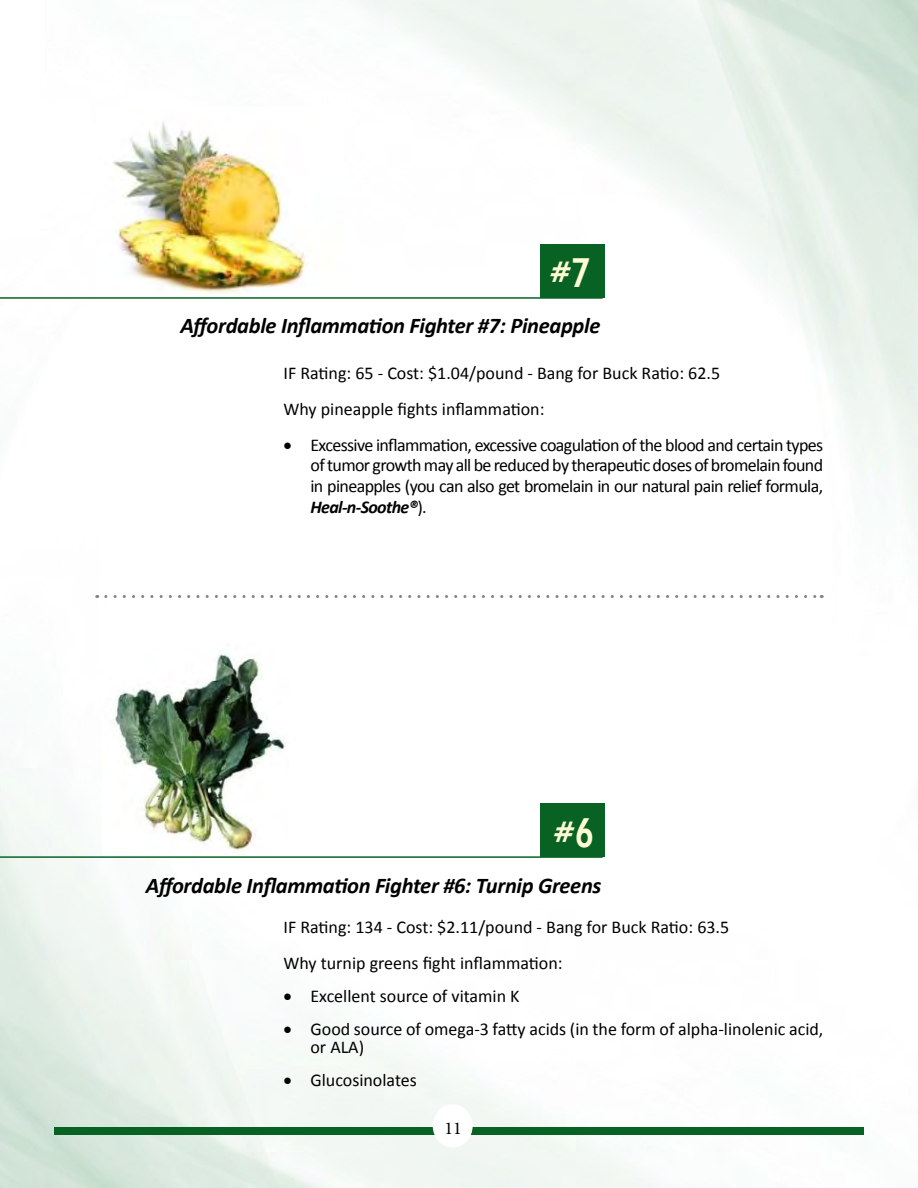
<style>
.page{position:relative;width:918px;height:1188px;background:#fff}
.page>*{position:absolute;margin:0;border:0;box-sizing:border-box;transform-origin:0 0}
.t1{font:800 28.5px "Futura BT";color:#fffcd5}
.t2{font:italic 700 22.5px "Calibri";letter-spacing:-.015em;color:#000}
.t3{font:18px/20.7px "Calibri";color:#000}
.t4{font:18px "Minion Pro";color:#000}
.s1{font-size:40.95px}
.s2{font-weight:700;font-style:italic}
</style>
<div class="page">
<img style="left:0;top:0;width:918px;height:1188px">
<div style="left:54px;top:1127px;width:810px;height:7px;background:#086224"></div>
<div style="left:433px;top:1104px;width:40px;height:44px;background:#fff;border-radius:50%"></div>
<hr style="left:0;top:297px;width:603px;height:2px;background:#086224">
<div style="left:540px;top:244px;width:64px;height:54px;background:#086224"></div>
<hr style="left:0;top:856px;width:603px;height:2px;background:#086224">
<div style="left:540px;top:803px;width:64px;height:54px;background:#086224"></div>
<img style="left:97px;top:107px;width:246px;height:187px">
<img style="left:103px;top:643px;width:185px;height:212px">
<svg style="left:106px;top:595px;width:716px;height:3px"></svg>
<h1 class="t1" style="left:550px;top:255px;width:42px">#<span class="s1">7</span></h1>
<p class="t2" style="left:180px;top:312px;width:422px">Affordable Inflammation Fighter #7: Pineapple</p>
<p class="t3" style="left:283px;top:355px;width:438px;line-height:35.7px">IF Rating: 65 - Cost: $1.04/pound - Bang for Buck Ratio: 62.5<br>Why pineapple fights inflammation:</p>
<p class="t3" style="left:310px;top:433px;width:514px;text-align:justify;text-indent:-27px">• Excessive inflammation, excessive coagulation of the blood and certain types of tumor growth may all be reduced by therapeutic doses of bromelain found in pineapples (you can also get bromelain in our natural pain relief formula, <span class="s2">Heal-n-Soothe®</span>).</p>
<h1 class="t1" style="left:553px;top:815px;width:42px">#<span class="s1">6</span></h1>
<p class="t2" style="left:146px;top:872px;width:457px">Affordable Inflammation Fighter #6: Turnip Greens</p>
<p class="t3" style="left:283px;top:909px;width:447px;line-height:35.7px">IF Rating: 134 - Cost: $2.11/pound - Bang for Buck Ratio: 63.5<br>Why turnip greens fight inflammation:</p>
<p class="t3" style="left:283px;top:985px;width:238px">• Excellent source of vitamin K</p>
<p class="t3" style="left:310px;top:1019px;width:514px;line-height:18px;text-indent:-27px">• Good source of omega-3 fatty acids (in the form of alpha-linolenic acid, or ALA)</p>
<p class="t3" style="left:283px;top:1069px;width:135px">• Glucosinolates</p>
<p class="t4" style="left:445px;top:1116px;width:19px">11</p>
</div>
